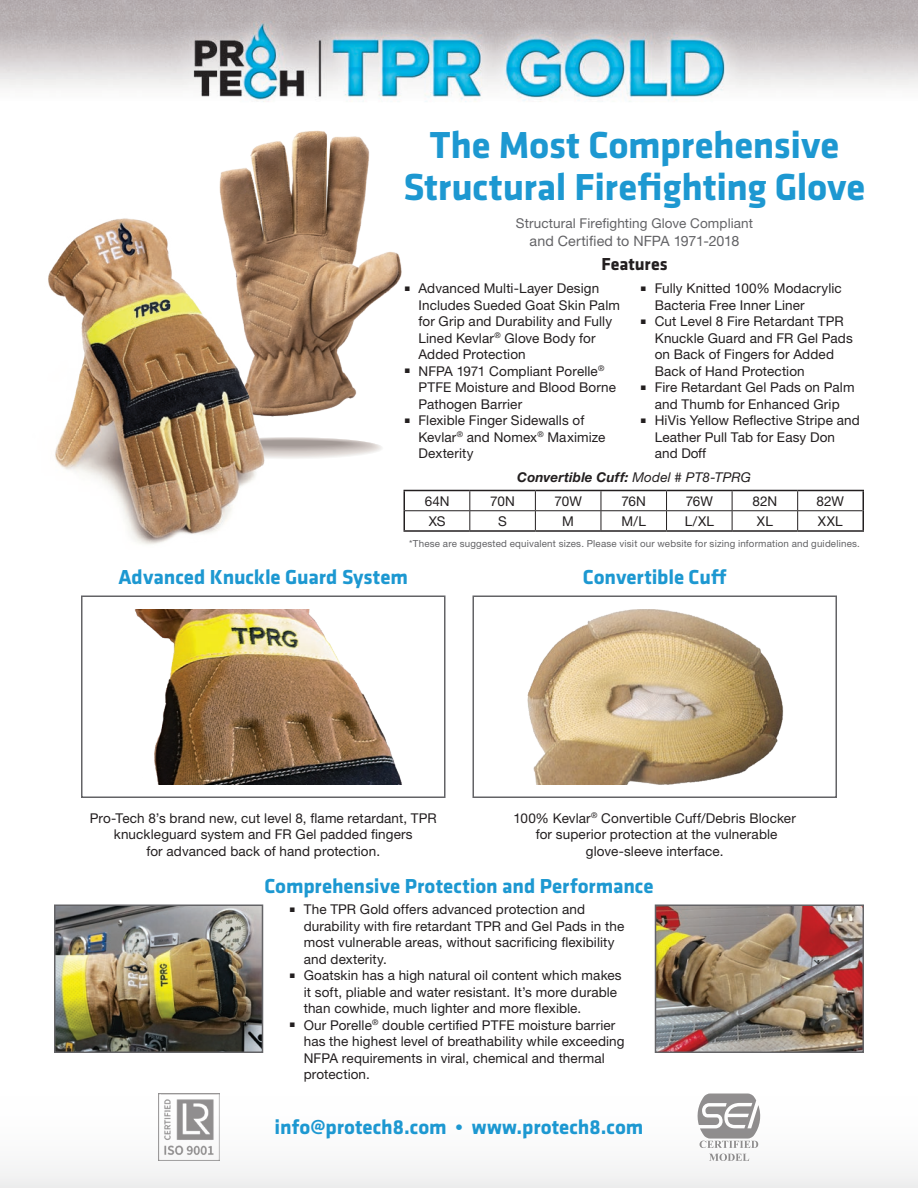
<style>
.page{position:relative;width:918px;height:1188px;background:#fff}
.page>*{position:absolute;margin:0;border:0;box-sizing:border-box;transform-origin:0 0}
.t1{font:700 39px/42px "Klavika";letter-spacing:-.01em;color:#1d98d1;text-align:center}
.t2{font:700 21px "Klavika";color:#1d98d1}
.t3{font:700 18px "Klavika";color:#231f20}
.t4{font:14.25px "Helvetica Neue LT Std";color:#636366}
.t5{font:13.5px/16.5px "Helvetica Neue LT Std";letter-spacing:.01em;color:#231f20}
.t6{font:13.5px "Helvetica Neue LT Std";letter-spacing:.01em;color:#636366}
.t7{font:italic 700 13.5px "Helvetica Neue LT Std";letter-spacing:.01em;color:#231f20}
.t8{font:9.75px "Helvetica Neue LT Std";letter-spacing:.02em;color:#636366}
.s1{font-weight:400}
</style>
<div class="page">
<div style="left:81px;top:596px;width:365px;height:202px;border:2px solid #636366"></div>
<div style="left:472px;top:596px;width:365px;height:202px;border:2px solid #636366"></div>
<img style="left:527px;top:609px;width:257px;height:175px">
<img style="left:134px;top:609px;width:268px;height:175px">
<img style="left:0;top:0;width:918px;height:102px">
<img style="left:219px;top:130px;width:183px;height:284px">
<div style="left:200px;top:438px;width:181px;height:20px;background:#edecea;border-radius:50%"></div>
<div style="left:203px;top:438px;width:174px;height:18px;background:#e3dcd9;border-radius:50%"></div>
<div style="left:205px;top:438px;width:171px;height:17px;background:#dbd4d0;border-radius:50%"></div>
<div style="left:207px;top:438px;width:167px;height:15px;background:#d4ccc8;border-radius:50%"></div>
<div style="left:209px;top:439px;width:163px;height:14px;background:#d5cdca;border-radius:50%"></div>
<div style="left:211px;top:439px;width:160px;height:13px;background:#d0c8c5;border-radius:50%"></div>
<div style="left:211px;top:439px;width:160px;height:12px;background:#cdc5c2;border-radius:50%"></div>
<div style="left:215px;top:439px;width:152px;height:12px;background:#c8bfbc;border-radius:50%"></div>
<div style="left:216px;top:439px;width:150px;height:11px;background:#c7bebb;border-radius:50%"></div>
<div style="left:219px;top:439px;width:144px;height:11px;background:#bdb4b0;border-radius:50%"></div>
<div style="left:220px;top:440px;width:142px;height:10px;background:#c0b7b3;border-radius:50%"></div>
<div style="left:225px;top:440px;width:132px;height:9px;background:#b9b0ad;border-radius:50%"></div>
<div style="left:226px;top:440px;width:130px;height:8px;background:#b4aba8;border-radius:50%"></div>
<div style="left:229px;top:440px;width:123px;height:8px;background:#b0a7a4;border-radius:50%"></div>
<div style="left:231px;top:440px;width:120px;height:7px;background:#b0a7a4;border-radius:50%"></div>
<div style="left:232px;top:440px;width:117px;height:7px;background:#a79f9b;border-radius:50%"></div>
<div style="left:233px;top:441px;width:116px;height:6px;background:#ada3a0;border-radius:50%"></div>
<div style="left:234px;top:441px;width:113px;height:6px;background:#aa9f9c;border-radius:50%"></div>
<div style="left:235px;top:441px;width:112px;height:5px;background:#a79e9a;border-radius:50%"></div>
<div style="left:240px;top:441px;width:102px;height:5px;background:#a39a96;border-radius:50%"></div>
<hr style="left:241px;top:441px;width:100px;height:4px;background:#a39a96;border-radius:50%">
<img style="left:48px;top:210px;width:253px;height:335px">
<div style="left:0;top:1094px;width:918px;height:94px;background:#fafafa"></div>
<svg style="left:709px;top:1154px;width:40px;height:7px"></svg>
<svg style="left:697px;top:1094px;width:64px;height:54px"></svg>
<img style="left:57px;top:907px;width:203px;height:143px">
<div style="left:54px;top:904px;width:209px;height:149px;border:2px solid #636366"></div>
<img style="left:658px;top:907px;width:203px;height:143px">
<div style="left:655px;top:904px;width:209px;height:149px;border:2px solid #636366"></div>
<img style="left:158px;top:1093px;width:62px;height:68px">
<hr style="left:404px;top:490px;width:66px;height:1px;background:#231f20">
<hr style="left:470px;top:490px;width:65px;height:1px;background:#231f20">
<hr style="left:535px;top:490px;width:66px;height:1px;background:#231f20">
<hr style="left:601px;top:490px;width:66px;height:1px;background:#231f20">
<hr style="left:667px;top:490px;width:65px;height:1px;background:#231f20">
<hr style="left:732px;top:490px;width:66px;height:1px;background:#231f20">
<hr style="left:798px;top:490px;width:66px;height:1px;background:#231f20">
<hr style="left:862px;top:491px;width:2px;height:20px;background:#231f20">
<svg style="left:404px;top:491px;width:1px;height:39px"></svg>
<svg style="left:862px;top:511px;width:2px;height:19px"></svg>
<hr style="left:404px;top:530px;width:66px;height:2px;background:#231f20">
<hr style="left:470px;top:530px;width:65px;height:2px;background:#231f20">
<hr style="left:535px;top:530px;width:66px;height:2px;background:#231f20">
<hr style="left:601px;top:530px;width:66px;height:2px;background:#231f20">
<hr style="left:667px;top:530px;width:65px;height:2px;background:#231f20">
<hr style="left:732px;top:530px;width:66px;height:2px;background:#231f20">
<hr style="left:798px;top:530px;width:66px;height:2px;background:#231f20">
<hr style="left:405px;top:510px;width:65px;height:1px;background:#231f20">
<hr style="left:470px;top:510px;width:65px;height:1px;background:#231f20">
<svg style="left:469px;top:491px;width:1px;height:39px"></svg>
<hr style="left:535px;top:510px;width:66px;height:1px;background:#231f20">
<svg style="left:535px;top:491px;width:1px;height:39px"></svg>
<hr style="left:601px;top:510px;width:66px;height:1px;background:#231f20">
<svg style="left:601px;top:491px;width:1px;height:39px"></svg>
<hr style="left:667px;top:510px;width:65px;height:1px;background:#231f20">
<svg style="left:666px;top:491px;width:1px;height:39px"></svg>
<hr style="left:732px;top:510px;width:66px;height:1px;background:#231f20">
<svg style="left:732px;top:491px;width:1px;height:39px"></svg>
<hr style="left:798px;top:510px;width:64px;height:1px;background:#231f20">
<svg style="left:797px;top:491px;width:1px;height:39px"></svg>
<h1 class="t1" style="left:404px;top:124px;width:463px">The Most Comprehensive<br>Structural Firefighting Glove</h1>
<p class="t6" style="left:516px;top:215px;width:239px">Structural Firefighting Glove Compliant</p>
<p class="t4" style="left:530px;top:232px;width:211px">and Certified to NFPA 1971-2018</p>
<h3 class="t3" style="left:601px;top:254px;width:68px">Features</h3>
<p class="t5" style="left:418px;top:280px;width:203px;text-indent:-13px"><sup>■</sup> Advanced Multi-Layer Design<br>Includes Sueded Goat Skin Palm for Grip and Durability and Fully<br>Lined Kevlar<sup>®</sup> Glove Body for<br>Added Protection</p>
<p class="t5" style="left:418px;top:362px;width:199px;text-indent:-13px"><sup>■</sup> NFPA 1971 Compliant Porelle<sup>®<br></sup>PTFE Moisture and Blood Borne<br>Pathogen Barrier</p>
<p class="t5" style="left:418px;top:412px;width:189px;text-indent:-13px"><sup>■</sup> Flexible Finger Sidewalls of<br>Kevlar<sup>®</sup> and Nomex<sup>®</sup> Maximize<br>Dexterity</p>
<p class="t5" style="left:655px;top:280px;width:189px;text-indent:-14px"><sup>■</sup> Fully Knitted 100% Modacrylic<br>Bacteria Free Inner Liner</p>
<p class="t5" style="left:655px;top:313px;width:200px;text-indent:-14px"><sup>■</sup> Cut Level 8 Fire Retardant TPR<br>Knuckle Guard and FR Gel Pads on Back of Fingers for Added<br>Back of Hand Protection</p>
<p class="t5" style="left:641px;top:379px;width:215px;text-align:center"><sup>■</sup> Fire Retardant Gel Pads on Palm and Thumb for Enhanced Grip</p>
<p class="t5" style="left:655px;top:412px;width:206px;text-indent:-14px"><sup>■</sup> HiVis Yellow Reflective Stripe and<br>Leather Pull Tab for Easy Don and Doff</p>
<p class="t7" style="left:517px;top:469px;width:235px">Convertible Cuff: <span class="s1">Model # PT8-TPRG</span></p>
<p class="t5" style="left:425px;top:492px;width:26px">64N</p>
<p class="t5" style="left:490px;top:492px;width:26px">70N</p>
<p class="t5" style="left:555px;top:492px;width:29px">70W</p>
<p class="t5" style="left:621px;top:492px;width:26px">76N</p>
<p class="t5" style="left:686px;top:492px;width:29px">76W</p>
<p class="t5" style="left:752px;top:492px;width:26px">82N</p>
<p class="t5" style="left:817px;top:492px;width:29px">82W</p>
<p class="t5" style="left:429px;top:512px;width:18px">XS</p>
<p class="t5" style="left:498px;top:512px;width:10px">S</p>
<p class="t5" style="left:562px;top:512px;width:13px">M</p>
<p class="t5" style="left:622px;top:512px;width:26px">M/L</p>
<p class="t5" style="left:685px;top:512px;width:31px">L/XL</p>
<p class="t5" style="left:757px;top:512px;width:17px">XL</p>
<p class="t5" style="left:818px;top:512px;width:26px">XXL</p>
<p class="t8" style="left:409px;top:537px;width:452px">*These are suggested equivalent sizes. Please visit our website for sizing information and guidelines.</p>
<h2 class="t2" style="left:118px;top:566px;width:291px">Advanced Knuckle Guard System</h2>
<h2 class="t2" style="left:583px;top:566px;width:145px">Convertible Cuff</h2>
<p class="t5" style="left:90px;top:809px;width:349px;text-align:center">Pro-Tech 8’s brand new, cut level 8, flame retardant, TPR knuckleguard system and FR Gel padded fingers<br>for advanced back of hand protection.</p>
<p class="t5" style="left:514px;top:809px;width:284px;text-align:center">100% Kevlar<sup>®</sup> Convertible Cuff/Debris Blocker for superior protection at the vulnerable glove-sleeve interface.</p>
<h2 class="t2" style="left:264px;top:874px;width:391px">Comprehensive Protection and Performance</h2>
<p class="t5" style="left:304px;top:901px;width:322px;text-indent:-14px"><sup>■</sup> The TPR Gold offers advanced protection and durability with fire retardant TPR and Gel Pads in the most vulnerable areas, without sacrificing flexibility and dexterity.</p>
<p class="t5" style="left:304px;top:967px;width:319px;text-indent:-14px"><sup>■</sup> Goatskin has a high natural oil content which makes it soft, pliable and water resistant. It’s more durable than cowhide, much lighter and more flexible.</p>
<p class="t5" style="left:304px;top:1016px;width:322px;text-indent:-13px"><sup>■</sup> Our Porelle<sup>®</sup> double certified PTFE moisture barrier has the highest level of breathability while exceeding NFPA requirements in viral, chemical and thermal protection.</p>
<h2 class="t2" style="left:274px;top:1116px;width:371px">info@protech8.com • www.protech8.com</h2>
</div>
